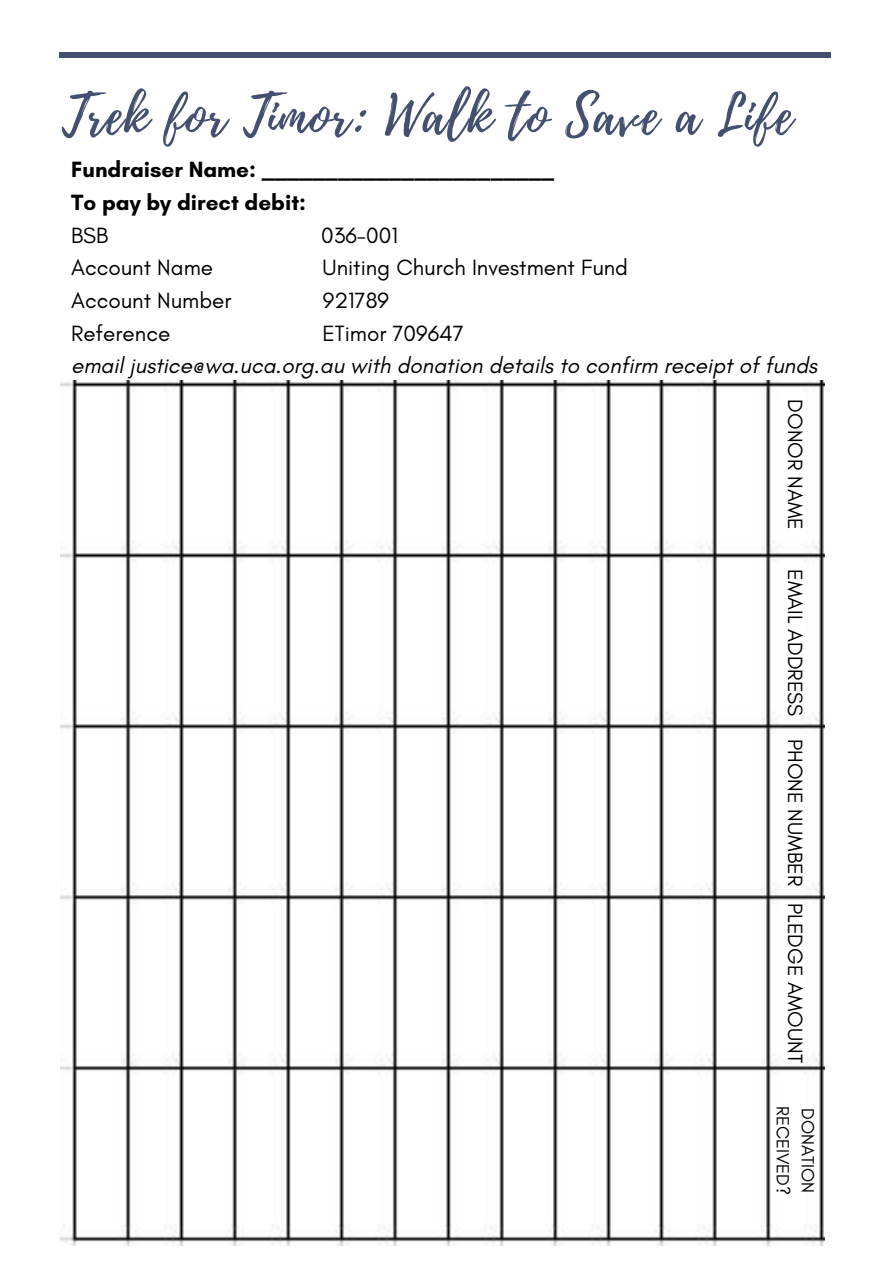
<style>
.page{position:relative;width:894px;height:1264px;background:#fff}
.page>*{position:absolute;margin:0;border:0;box-sizing:border-box;transform-origin:0 0}
.t1{font:54px "Playlist Script";letter-spacing:.02em;color:#43506f}
.t2{font:italic 22.5px/32.7px "Glacial Indifference";color:#000}
.t3{font:22.5px "Glacial Indifference";color:#000}
.t4{font:700 22.5px/32.7px "Glacial Indifference";color:#000}
.t5{font:21px "Glacial Indifference";color:#000}
.t6{font:18px "Glacial Indifference";color:#000}
.s1{font-weight:400}
.s2{font-style:normal}
</style>
<div class="page">
<hr style="left:60px;top:53px;width:770px;height:4px;background:#43506f">
<img style="left:611px;top:381px;width:212px;height:864px">
<img style="left:60px;top:381px;width:551px;height:864px">
<p class="t1" style="left:62px;top:77px;width:731px">Trek for Timor: Walk to Save a Life</p>
<h3 class="t4" style="left:71px;top:153px;width:484px">Fundraiser Name: _______________________<br>To pay by direct debit:<br><span class="s1">BSB</span></h3>
<h3 class="t3" style="left:321px;top:221px;width:78px">036-001</h3>
<h3 class="t3" style="left:71px;top:254px;width:143px">Account Name</h3>
<h3 class="t3" style="left:322px;top:254px;width:307px">Uniting Church Investment Fund</h3>
<h3 class="t3" style="left:71px;top:286px;width:162px">Account Number</h3>
<h3 class="t3" style="left:323px;top:286px;width:68px">921789</h3>
<h3 class="t3" style="left:71px;top:319px;width:101px">Reference</h3>
<h3 class="t2" style="left:71px;top:316px;width:747px;text-indent:251px"><span class="s2">ETimor 709647<br></span>email justice@wa.uca.org.au with donation details to confirm receipt of funds</h3>
<p class="t5" style="left:807px;top:399px;width:132px;rotate:90deg">DONOR NAME</p>
<p class="t5" style="left:807px;top:569px;width:495px;rotate:90deg">EMAIL ADDRESS PHONE NUMBER PLEDGE AMOUNT</p>
<p class="t6" style="left:793px;top:1106px;width:91px;rotate:90deg">RECEIVED?</p>
<p class="t6" style="left:818px;top:1108px;width:86px;rotate:90deg">DONATION</p>
</div>
